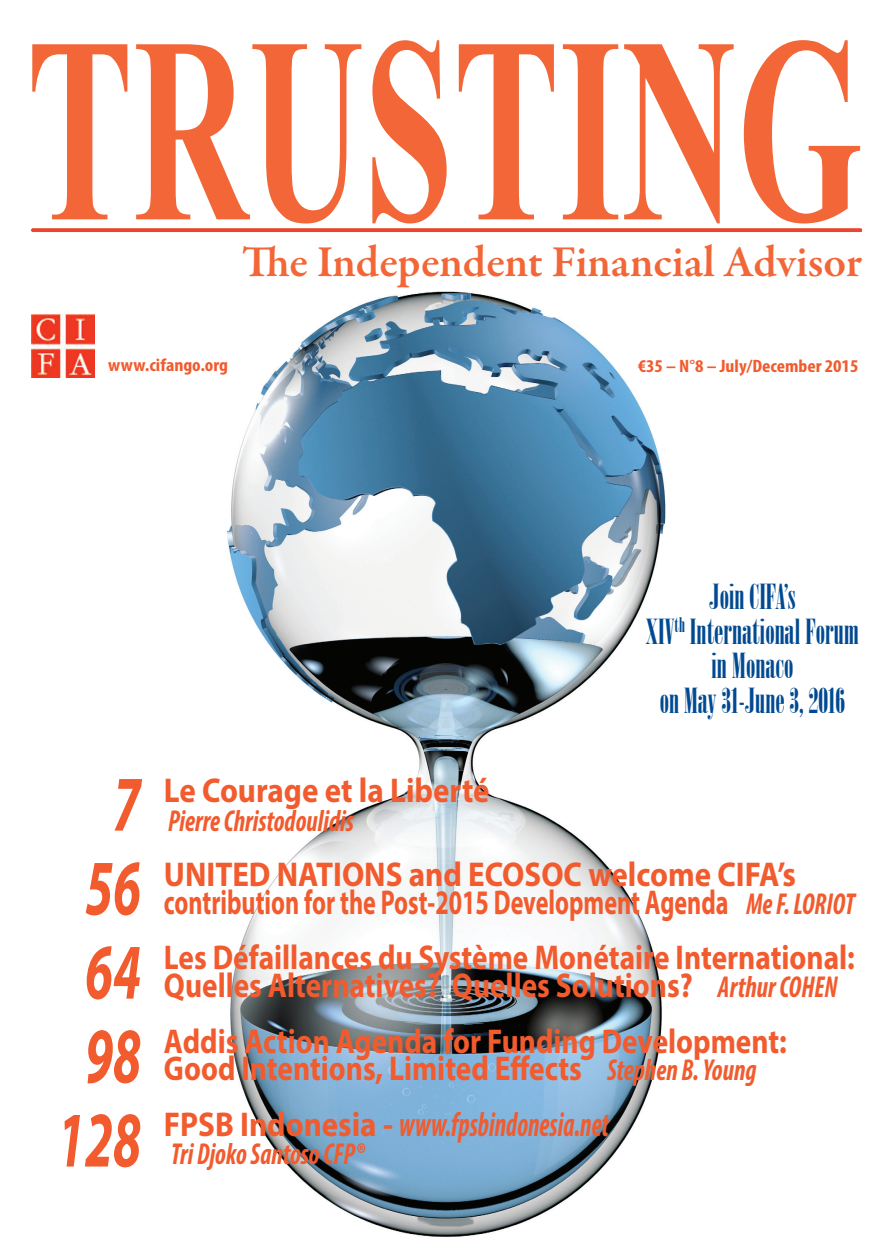
<style>
.page{position:relative;width:893px;height:1245px;background:#fff}
.page>*{position:absolute;margin:0;border:0;box-sizing:border-box;transform-origin:0 0}
.t1{font:700 264.45px "Times New Roman";color:#f26637;scale:.6 1}
.t2{font:italic 700 79.35px/84px "Myriad Pro";color:#f15b2e;text-align:right;scale:.65 1}
.t3{font:600 45px "Garamond Premr Pro";letter-spacing:-.005em;color:#f26637}
.t4{font:700 34.5px/27.8px "Myriad Pro";color:#f15b2e;scale:.85 1}
.t5{font:700 34.5px/27.8px "Myriad Pro";color:#f15b2e;scale:.9 1}
.t6{font:34.5px/34.5px "Bodoni MT Poster Compressed";color:#014a91;text-align:center}
.t7{font:italic 700 condensed 34.5px "Myriad Pro";color:#f15b2e;scale:.75 1}
.t8{font:italic 700 condensed 30.3px "Myriad Pro";color:#f15b2e;scale:.85 1}
.t9{font:700 condensed 18px "Myriad Pro";color:#f15b2e;scale:1.1 1}
.s1{font-style:italic;font-stretch:condensed;font-size:30.3px}
.s2{font-style:normal;font-stretch:normal}
</style>
<div class="page">
<img style="left:32px;top:291px;width:634px;height:946px">
<img style="left:32px;top:315px;width:63px;height:63px">
<div style="left:29px;top:226px;width:834px;height:9px;background:#231f20;opacity:.5"></div>
<h1 class="t1" style="left:27px;top:-52px;width:1393px">TRUSTING</h1>
<h3 class="t3" style="left:242px;top:234px;width:621px">The Independent Financial Advisor</h3>
<p class="t9" style="left:108px;top:354px;width:111px">www.cifango.org</p>
<p class="t9" style="left:637px;top:355px;width:202px">€35 – N°8 – July/December 2015</p>
<p class="t6" style="left:645px;top:580px;width:215px">Join CIFA’s<br>XIV<sup>th</sup> International Forum in Monaco<br>on May 31-June 3, 2016</p>
<h2 class="t2" style="left:57px;top:759px;width:131px">7<br>56<br>64<br>98<br>128</h2>
<p class="t5" style="left:164px;top:776px;width:363px">Le Courage et la Liberté</p>
<p class="t8" style="left:168px;top:802px;width:220px">Pierre Christodoulidis</p>
<p class="t5" style="left:164px;top:860px;width:769px">UNITED NATIONS and ECOSOC welcome CIFA’s contribution for the Post-2015 Development Agenda <span class="s1">Me F. LORIOT</span></p>
<p class="t4" style="left:164px;top:943px;width:814px">Les Défaillances du Système Monétaire International:<br>Quelles Alternatives? Quelles Solutions? <span class="s1">Arthur COHEN</span></p>
<p class="t4" style="left:164px;top:1026px;width:734px">Addis Action Agenda for Funding Development:<br>Good Intentions, Limited Effects <span class="s1">Stephen B. Young</span></p>
<p class="t7" style="left:164px;top:1103px;width:595px"><span class="s2">FPSB Indonesia -</span> www.fpsbindonesia.net</p>
<p class="t8" style="left:171px;top:1135px;width:229px">Tri Djoko Santoso CFP®</p>
</div>
